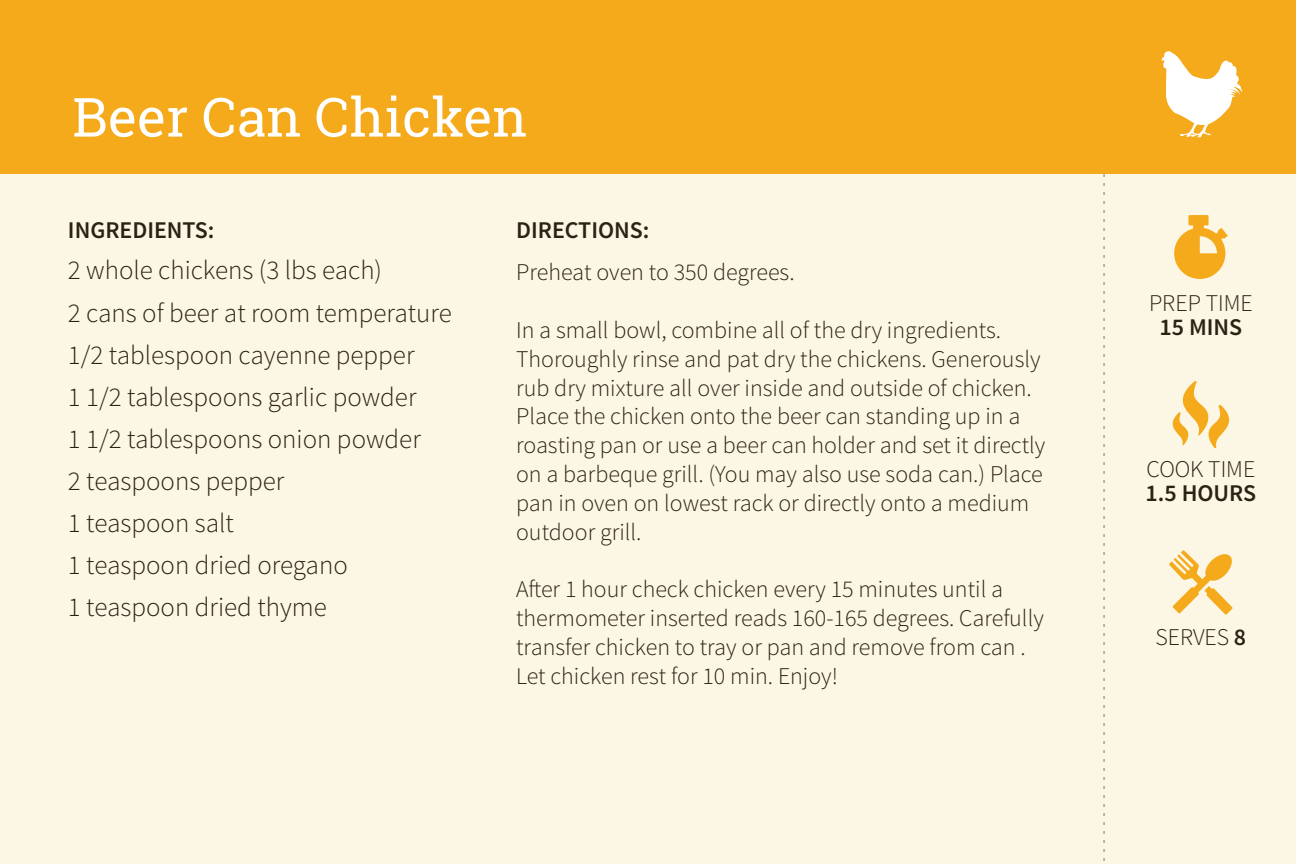
<style>
.page{position:relative;width:1296px;height:864px;background:#fcf6e4}
.page>*{position:absolute;margin:0;border:0;box-sizing:border-box;transform-origin:0 0}
.t1{font:54px "Roboto Slab";color:#fff}
.t2{font:300 27px/42px "Source Sans Pro";color:#2b2216}
.t3{font:300 24px/28.8px "Source Sans Pro";color:#2b2216}
.t4{font:600 24px "Source Sans Pro";color:#2b2216}
.s1{font-weight:600}
</style>
<div class="page">
<div style="left:0;top:0;width:1296px;height:174px;background:#f5aa1c"></div>
<svg style="left:1162px;top:51px;width:80px;height:87px"></svg>
<svg style="left:1103px;top:174px;width:2px;height:687px"></svg>
<svg style="left:1174px;top:215px;width:54px;height:64px"></svg>
<svg style="left:1172px;top:381px;width:58px;height:68px"></svg>
<svg style="left:1169px;top:550px;width:64px;height:65px"></svg>
<h1 class="t1" style="left:73px;top:80px;width:456px">Beer Can Chicken</h1>
<p class="t4" style="left:68px;top:215px;width:148px">INGREDIENTS:</p>
<p class="t4" style="left:516px;top:215px;width:135px">DIRECTIONS:</p>
<p class="t2" style="left:68px;top:250px;width:385px">2 whole chickens (3 lbs each)<br>2 cans of beer at room temperature<br>1/2 tablespoon cayenne pepper<br>1 1/2 tablespoons garlic powder<br>1 1/2 tablespoons onion powder<br>2 teaspoons pepper<br>1 teaspoon salt<br>1 teaspoon dried oregano<br>1 teaspoon dried thyme</p>
<p class="t3" style="left:516px;top:258px;width:280px">Preheat oven to 350 degrees.</p>
<p class="t3" style="left:516px;top:316px;width:531px">In a small bowl, combine all of the dry ingredients.<br>Thoroughly rinse and pat dry the chickens. Generously rub dry mixture all over inside and outside of chicken.<br>Place the chicken onto the beer can standing up in a roasting pan or use a beer can holder and set it directly on a barbeque grill. (You may also use soda can.) Place pan in oven on lowest rack or directly onto a medium outdoor grill.</p>
<p class="t3" style="left:516px;top:575px;width:529px">After 1 hour check chicken every 15 minutes until a thermometer inserted reads 160-165 degrees. Carefully transfer chicken to tray or pan and remove from can .<br>Let chicken rest for 10 min. Enjoy!</p>
<p class="t3" style="left:1149px;top:289px;width:105px">PREP TIME</p>
<p class="t4" style="left:1160px;top:312px;width:84px">15 MINS</p>
<p class="t3" style="left:1147px;top:455px;width:110px">COOK TIME</p>
<p class="t4" style="left:1146px;top:478px;width:112px">1.5 HOURS</p>
<p class="t3" style="left:1156px;top:623px;width:92px">SERVES <span class="s1">8</span></p>
</div>
